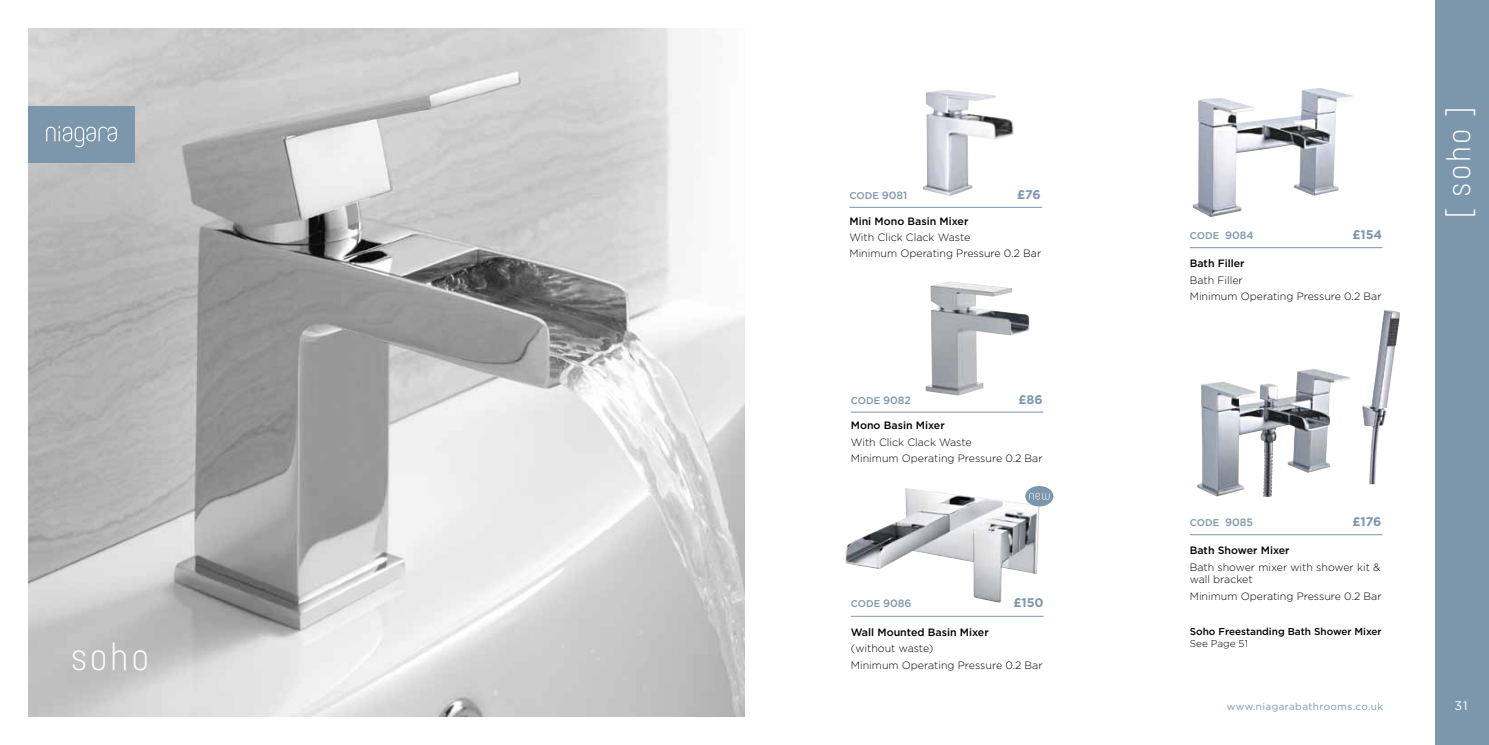
<style>
.page{position:relative;width:1489px;height:745px;background:#fff}
.page>*{position:absolute;margin:0;border:0;box-sizing:border-box;transform-origin:0 0}
.t1{font:200 37.5px "Core Mellow 25";color:#fff}
.t2{font:200 32.5px "Core Mellow 25";color:#fff}
.t3{font:700 12.5px "Gotham";color:#7c97ac}
.t4{font:12.5px "Gotham";color:#fff}
.t5{font:300 10.62px/16.2px "Gotham";color:#000}
.t6{font:500 10.62px "Gotham";color:#000}
.t7{font:500 10px "Gotham";color:#000}
.t8{font:10px "Gotham";letter-spacing:.04em;color:#7c97ac}
.t9{font:300 10px "Gotham";color:#000}
.t10{font:500 9.75px "Gotham";color:#7c97ac}
.s1{font-size:10.62px}
</style>
<div class="page">
<img style="left:925px;top:281px;width:104px;height:114px">
<img style="left:1197px;top:310px;width:202px;height:186px">
<img style="left:28px;top:28px;width:716px;height:688px">
<img style="left:922px;top:90px;width:91px;height:106px">
<img style="left:1192px;top:88px;width:162px;height:129px">
<div style="left:1435px;top:0;width:53px;height:744px;background:#7c97ac"></div>
<div style="left:28px;top:106px;width:107px;height:57px;background:#7c97ac"></div>
<svg style="left:46px;top:126px;width:71px;height:21px"></svg>
<hr style="left:850px;top:411px;width:193px;height:1px;background:#7c97ac">
<hr style="left:850px;top:615px;width:193px;height:1px;background:#7c97ac">
<hr style="left:849px;top:207px;width:193px;height:1px;background:#7c97ac">
<hr style="left:1189px;top:247px;width:193px;height:1px;background:#7c97ac">
<hr style="left:1189px;top:534px;width:193px;height:1px;background:#7c97ac">
<img style="left:845px;top:488px;width:194px;height:114px">
<div style="left:1025px;top:485px;width:28px;height:21px;background:#7c97ac;border-radius:50%"></div>
<svg style="left:1029px;top:492px;width:20px;height:7px"></svg>
<h1 class="t1" style="left:71px;top:627px;width:80px">soho</h1>
<p class="t10" style="left:849px;top:189px;width:59px">CODE <span class="s1">9081</span></p>
<p class="t3" style="left:1016px;top:186px;width:25px">£76</p>
<p class="t6" style="left:849px;top:214px;width:120px">Mini Mono Basin Mixer</p>
<p class="t5" style="left:849px;top:228px;width:193px">With Click Clack Waste<br>Minimum Operating Pressure 0.2 Bar</p>
<p class="t10" style="left:850px;top:393px;width:62px">CODE <span class="s1">9082</span></p>
<p class="t3" style="left:1018px;top:391px;width:26px">£86</p>
<p class="t6" style="left:850px;top:418px;width:95px">Mono Basin Mixer</p>
<p class="t5" style="left:850px;top:433px;width:193px">With Click Clack Waste<br>Minimum Operating Pressure 0.2 Bar</p>
<p class="t10" style="left:850px;top:597px;width:62px">CODE <span class="s1">9086</span></p>
<p class="t3" style="left:1013px;top:594px;width:32px">£150</p>
<p class="t6" style="left:850px;top:624px;width:139px">Wall Mounted Basin Mixer</p>
<p class="t5" style="left:850px;top:639px;width:193px">(without waste)<br>Minimum Operating Pressure 0.2 Bar</p>
<p class="t10" style="left:1189px;top:228px;width:65px">CODE <span class="s1">9084</span></p>
<p class="t3" style="left:1352px;top:226px;width:31px">£154</p>
<p class="t6" style="left:1189px;top:256px;width:56px">Bath Filler</p>
<p class="t5" style="left:1189px;top:271px;width:193px">Bath Filler<br>Minimum Operating Pressure 0.2 Bar</p>
<h2 class="t2" style="left:1433px;top:219px;width:114px;rotate:-90deg">[ soho ]</h2>
<p class="t10" style="left:1189px;top:515px;width:65px">CODE <span class="s1">9085</span></p>
<p class="t3" style="left:1352px;top:512px;width:31px">£176</p>
<p class="t6" style="left:1189px;top:543px;width:101px">Bath Shower Mixer</p>
<p class="t5" style="left:1189px;top:560px;width:192px;line-height:12.8px">Bath shower mixer with shower kit &amp; wall bracket</p>
<p class="t5" style="left:1189px;top:587px;width:193px">Minimum Operating Pressure 0.2 Bar</p>
<p class="t7" style="left:1189px;top:625px;width:193px">Soho Freestanding Bath Shower Mixer</p>
<p class="t9" style="left:1189px;top:637px;width:60px">See Page 51</p>
<p class="t8" style="left:1226px;top:699px;width:158px">www.niagarabathrooms.co.uk</p>
<p class="t4" style="left:1454px;top:696px;width:15px">31</p>
</div>
